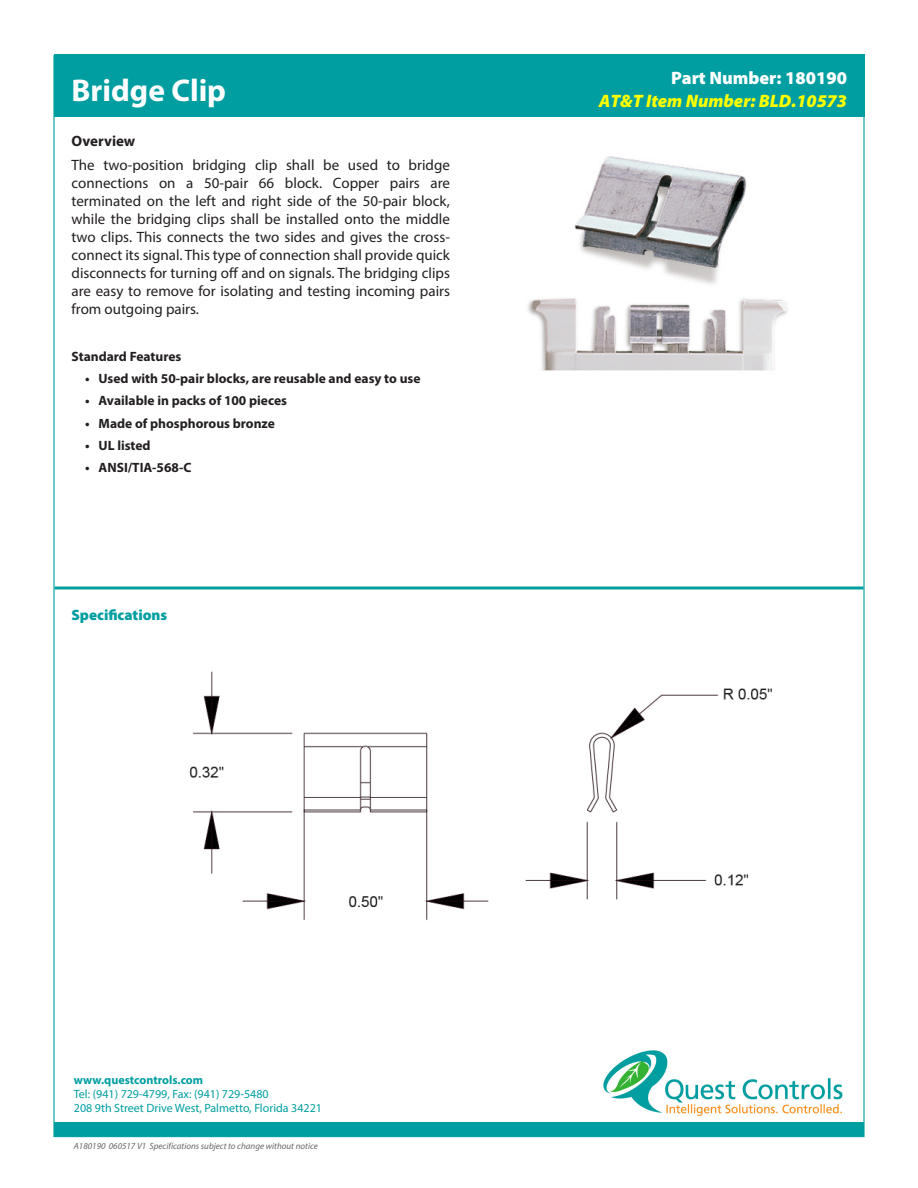
<style>
.page{position:relative;width:918px;height:1188px;background:#fff}
.page>*{position:absolute;margin:0;border:0;box-sizing:border-box;transform-origin:0 0}
.t1{font:700 31.5px "Myriad Pro";color:#fff}
.white_header{font:italic 900 18px/23.4px "Myriad Pro";color:#ff0;text-align:right}
.t2{font:15px/18px "Myriad Pro";color:#231f20;text-align:justify}
.Header_1{font:900 15px "Myriad Pro";color:#009ea0}
.t3{font:700 15px "Myriad Pro";color:#231f20}
.Caption1{font:700 13.5px "Myriad Pro";color:#231f20}
.Address{font:12px/14.4px "Myriad Pro";color:#009ea0}
.t4{font:italic 9px "Myriad Pro";color:#666}
.s1{font-style:normal;color:#fff}
.s2{font-weight:700}
</style>
<div class="page">
<div style="left:54px;top:54px;width:811px;height:63px;background:#009ea0"></div>
<div style="left:54px;top:1122px;width:810px;height:14px;background:#009ea1"></div>
<img style="left:603px;top:1050px;width:240px;height:66px">
<svg style="left:55px;top:586px;width:808px;height:4px;background:#3fb6b7"></svg>
<img style="left:528px;top:156px;width:260px;height:215px">
<img style="left:189px;top:671px;width:583px;height:249px">
<p class="t1" style="left:72px;top:69px;width:156px">Bridge Clip</p>
<p class="white_header" style="left:599px;top:65px;width:250px"><span class="s1">Part Number: 180190<br></span>AT&amp;T Item Number: BLD.10573</p>
<p class="t3" style="left:72px;top:131px;width:65px">Overview</p>
<p class="t2" style="left:72px;top:156px;width:380px">The two-position bridging clip shall be used to bridge connections on a 50-pair 66 block. Copper pairs are terminated on the left and right side of the 50-pair block, while the bridging clips shall be installed onto the middle two clips. This connects the two sides and gives the cross&shy;connect its signal. This type of connection shall provide quick disconnects for turning off and on signals. The bridging clips are easy to remove for isolating and testing incoming pairs from outgoing pairs.</p>
<p class="Caption1" style="left:72px;top:348px;width:111px">Standard Features</p>
<p class="Caption1" style="left:85px;top:370px;width:337px">• Used with 50-pair blocks, are reusable and easy to use</p>
<p class="Caption1" style="left:85px;top:392px;width:203px">• Available in packs of 100 pieces</p>
<p class="Caption1" style="left:85px;top:414px;width:191px">• Made of phosphorous bronze</p>
<p class="Caption1" style="left:85px;top:437px;width:67px">• UL listed</p>
<p class="Caption1" style="left:85px;top:459px;width:108px">• ANSI/TIA-568-C</p>
<p class="Header_1" style="left:72px;top:605px;width:97px">Specifications</p>
<p class="Address" style="left:74px;top:1072px;width:250px"><span class="s2">www.questcontrols.com<br></span>Tel: (941) 729-4799, Fax: (941) 729-5480<br>208 9th Street Drive West, Palmetto, Florida 34221</p>
<p class="t4" style="left:74px;top:1141px;width:246px">A180190 060517 V1 Specifications subject to change without notice</p>
</div>
